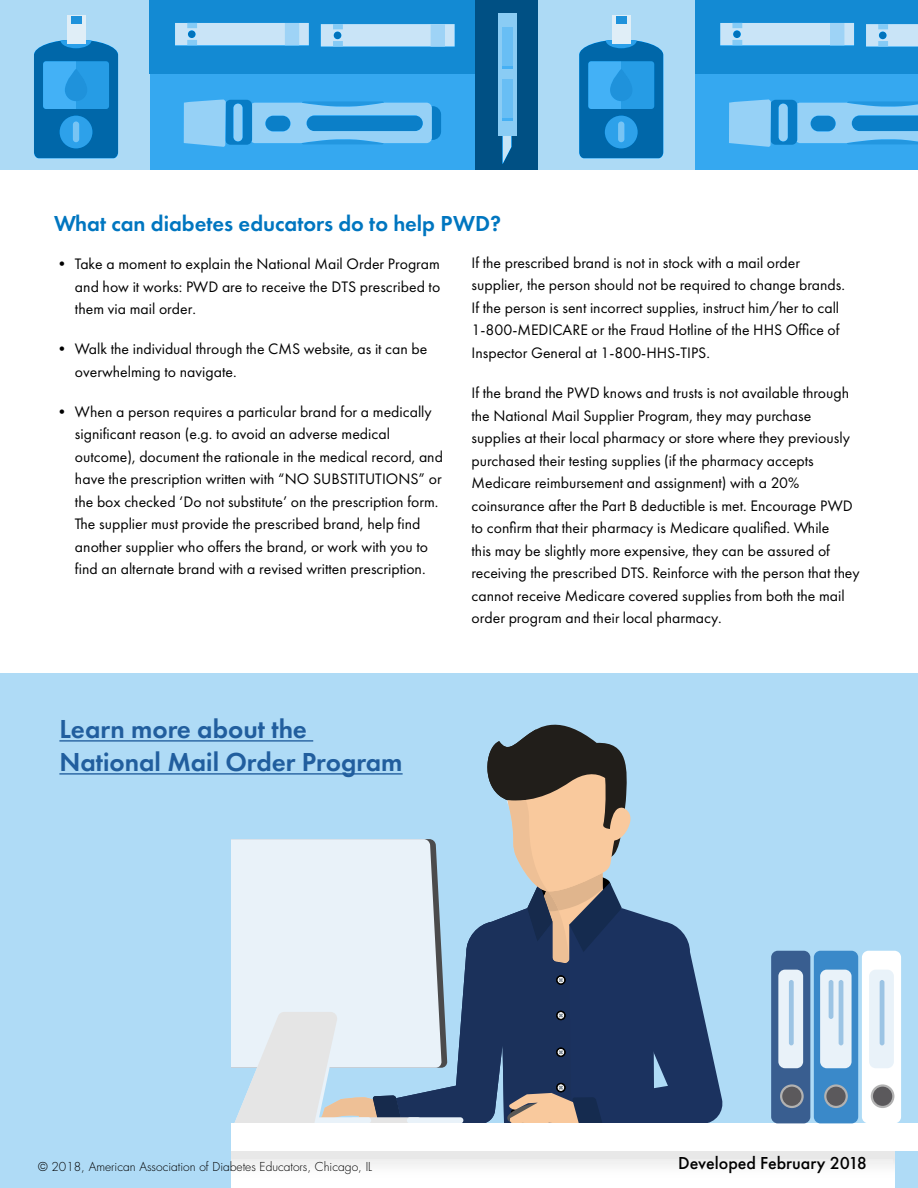
<style>
.page{position:relative;width:918px;height:1188px;background:#fff}
.page>*{position:absolute;margin:0;border:0;box-sizing:border-box;transform-origin:0 0}
.t1{font:600 27px/33px "Futura PT";color:#215e9e}
.t2{font:600 22.5px "Futura PT";color:#0076c0}
.t3{font:500 18px "Futura PT";color:#000}
.t4{font:15.75px/22.5px "Futura PT";color:#000}
.t5{font:300 12px "Futura Std";color:#000}
.s1{font-family:"Futura Std";font-size:13.5px}
</style>
<div class="page">
<div style="left:0;top:674px;width:918px;height:514px;background:#afdbf6"></div>
<div style="left:232px;top:1151px;width:662px;height:37px;background:#fff"></div>
<svg style="left:232px;top:725px;width:662px;height:441px"></svg>
<div style="left:232px;top:1151px;width:662px;height:8px;background:#e8e8e8"></div>
<div style="left:232px;top:1123px;width:686px;height:28px;background:#fff"></div>
<div style="left:862px;top:951px;width:39px;height:172px;background:#fff;border-radius:7px"></div>
<div style="left:869px;top:970px;width:25px;height:98px;background:#e9f2f9;border-radius:7px"></div>
<svg style="left:871px;top:1084px;width:23px;height:24px"></svg>
<div style="left:873px;top:1087px;width:19px;height:19px;background:#5b595c;border-radius:50%"></div>
<hr style="left:880px;top:980px;width:4px;height:65px;background:#9cc4e4;border-radius:2px">
<div style="left:771px;top:951px;width:39px;height:172px;background:#395e90;border-radius:7px"></div>
<div style="left:778px;top:970px;width:25px;height:98px;background:#e9f2f9;border-radius:7px"></div>
<svg style="left:780px;top:1084px;width:24px;height:24px"></svg>
<div style="left:782px;top:1087px;width:19px;height:19px;background:#5b595c;border-radius:50%"></div>
<div style="left:789px;top:980px;width:5px;height:65px;background:#9cc4e4;border-radius:2px"></div>
<div style="left:814px;top:951px;width:44px;height:172px;background:#3a89c9;border-radius:7px"></div>
<div style="left:820px;top:970px;width:32px;height:98px;background:#e9f2f9;border-radius:7px"></div>
<svg style="left:824px;top:1084px;width:24px;height:24px"></svg>
<div style="left:826px;top:1087px;width:20px;height:19px;background:#5b595c;border-radius:50%"></div>
<hr style="left:839px;top:980px;width:4px;height:65px;background:#9cc4e4;border-radius:2px">
<hr style="left:829px;top:980px;width:4px;height:39px;background:#9cc4e4;border-radius:2px">
<svg style="left:0;top:0;width:918px;height:169px;background:#51a9e0"></svg>
<hr style="left:59px;top:740px;width:254px;height:2px;background:#215e9e">
<hr style="left:59px;top:773px;width:344px;height:2px;background:#215e9e">
<h2 class="t2" style="left:54px;top:210px;width:449px">What can diabetes educators do to help PWD?</h2>
<p class="t4" style="left:75px;top:252px;width:367px;text-align:justify;text-indent:-21px">• Take a moment to explain the National Mail Order Program and how it works: PWD are to receive the DTS prescribed to them via mail order.</p>
<p class="t4" style="left:75px;top:338px;width:354px;text-indent:-21px">• Walk the individual through the CMS website, as it can be overwhelming to navigate.</p>
<p class="t4" style="left:75px;top:400px;width:370px;text-indent:-21px">• When a person requires a particular brand for a medically significant reason (e.g. to avoid an adverse medical outcome), document the rationale in the medical record, and have the prescription written with “NO SUBSTITUTIONS” or the box checked ‘Do not substitute’ on the prescription form.<br>The supplier must provide the prescribed brand, help find another supplier who offers the brand, or work with you to find an alternate brand with a revised written prescription.</p>
<p class="t4" style="left:472px;top:251px;width:375px">If the prescribed brand is not in stock with a mail order supplier, the person should not be required to change brands.<br>If the person is sent incorrect supplies, instruct him/her to call 1-800-MEDICARE or the Fraud Hotline of the HHS Office of Inspector General at 1-800-HHS-TIPS.</p>
<p class="t4" style="left:472px;top:382px;width:390px">If the brand the PWD knows and trusts is not available through the National Mail Supplier Program, they may purchase supplies at their local pharmacy or store where they previously purchased their testing supplies (if the pharmacy accepts Medicare reimbursement and assignment) with a 20% coinsurance after the Part B deductible is met. Encourage PWD to confirm that their pharmacy is Medicare qualified. While<br>this may be slightly more expensive, they can be assured of receiving the prescribed DTS. Reinforce with the person that they cannot receive Medicare covered supplies from both the mail order program and the<span class="s1">ir</span> local pharmacy.</p>
<h1 class="t1" style="left:59px;top:712px;width:345px">Learn more about the<br>National Mail Order Program</h1>
<p class="t5" style="left:38px;top:1159px;width:335px">© 2018, American Association of Diabetes Educators, Chicago, IL</p>
<p class="t3" style="left:678px;top:1153px;width:190px">Developed February 2018</p>
</div>
